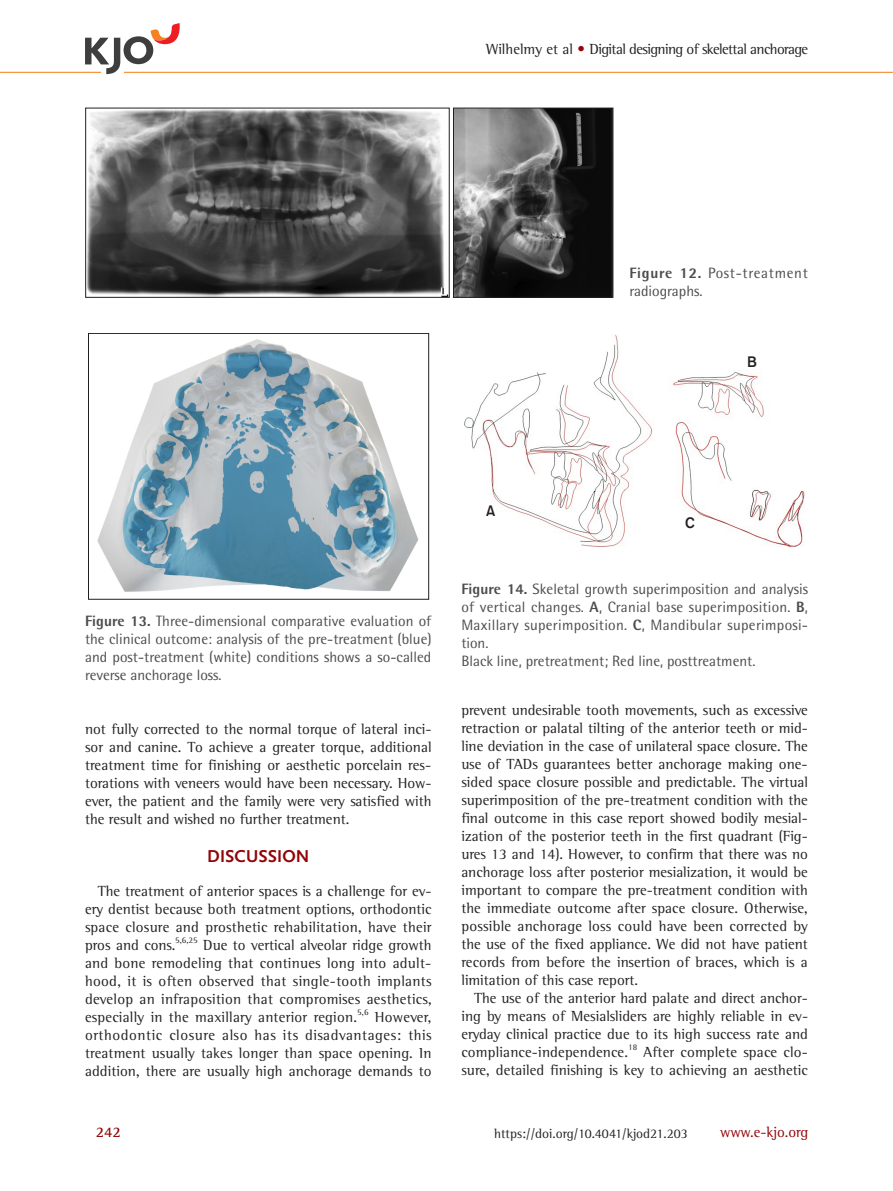
<style>
.page{position:relative;width:893px;height:1191px;background:#fff}
.page>*{position:absolute;margin:0;border:0;box-sizing:border-box;transform-origin:0 0}
.t1{font:700 18px "Nexus Sans Pro";letter-spacing:.01em;color:#920407}
.t2{font:15px/18px "Rotis Semi Serif Std";color:#231f20;text-align:justify}
.t3{font:15px/18px "Rotis Semi Sans Std";color:#4b4c4d}
.t4{font:15px "Rotis Semi Serif Std";letter-spacing:-.04em;color:#231f20}
.t5{font:15px "Rotis Semi Serif Std";color:#920407}
.t6{font:700 15px "Rotis Semi Serif Std";color:#920407}
.t7{font:15px "Gothic 725 BT Bold A";color:#231f20}
.t8{font:13.5px "Rotis Semi Serif Std";color:#231f20}
.t9{font:8.7px "Rotis Semi Serif Std";color:#231f20}
.s1{color:#920407}
.s2{font-weight:800}
</style>
<div class="page">
<hr style="left:0;top:72px;width:893px;height:1px;background:#f58220">
<svg style="left:85px;top:23px;width:95px;height:51px"></svg>
<svg style="left:85px;top:108px;width:528px;height:190px;background:#5a5a5a"></svg>
<img style="left:97px;top:339px;width:322px;height:253px">
<div style="left:88px;top:333px;width:341px;height:266px;border:1px solid #231f20"></div>
<img style="left:464px;top:334px;width:340px;height:213px">
<p class="t4" style="left:486px;top:40px;width:324px">Wilhelmy et al <span class="s1">•</span> Digital designing of skelettal anchorage</p>
<p class="t3" style="left:629px;top:264px;width:180px"><span class="s2">Figure 12.</span> Post-treatment radiographs.</p>
<p class="t7" style="left:747px;top:353px;width:11px">B</p>
<p class="t3" style="left:85px;top:611px;width:348px;text-align:justify"><span class="s2">Figure 13.</span> Three-dimensional comparative evaluation of the clinical outcome: analysis of the pre-treatment (blue) and post-treatment (white) conditions shows a so-called reverse anchorage loss.</p>
<p class="t2" style="left:85px;top:719px;width:348px">not fully corrected to the normal torque of lateral inci&shy;sor and canine. To achieve a greater torque, additional treatment time for finishing or aesthetic porcelain res&shy;torations with veneers would have been necessary. How&shy;ever, the patient and the family were very satisfied with the result and wished no further treatment.</p>
<p class="t1" style="left:207px;top:842px;width:104px">DISCUSSION</p>
<p class="t2" style="left:85px;top:881px;width:348px;text-indent:13px">The treatment of anterior spaces is a challenge for ev&shy;ery dentist because both treatment options, orthodontic space closure and prosthetic rehabilitation, have their pros and cons.</p>
<p class="t9" style="left:175px;top:934px;width:24px">5,6,25</p>
<p class="t2" style="left:85px;top:935px;width:348px;text-indent:118px">Due to vertical alveolar ridge growth and bone remodeling that continues long into adult&shy;hood, it is often observed that single-tooth implants develop an infraposition that compromises aesthetics, especially in the maxillary anterior region.</p>
<p class="t9" style="left:357px;top:1006px;width:13px">5,6</p>
<p class="t2" style="left:85px;top:1007px;width:348px;text-indent:290px">However, orthodontic closure also has its disadvantages: this treatment usually takes longer than space opening. In addition, there are usually high anchorage demands to</p>
<p class="t7" style="left:486px;top:502px;width:11px">A</p>
<p class="t7" style="left:685px;top:514px;width:11px">C</p>
<p class="t3" style="left:461px;top:580px;width:348px"><span class="s2">Figure 14.</span> Skeletal growth superimposition and analysis of vertical changes. <span class="s2">A</span>, Cranial base superimposition. <span class="s2">B</span>, Maxillary superimposition. <span class="s2">C</span>, Mandibular superimposi&shy;tion.<br>Black line, pretreatment; Red line, posttreatment.</p>
<p class="t2" style="left:461px;top:701px;width:348px">prevent undesirable tooth movements, such as excessive retraction or palatal tilting of the anterior teeth or mid&shy;line deviation in the case of unilateral space closure. The use of TADs guarantees better anchorage making one&shy;sided space closure possible and predictable. The virtual superimposition of the pre-treatment condition with the final outcome in this case report showed bodily mesial&shy;ization of the posterior teeth in the first quadrant (Fig&shy;ures 13 and 14). However, to confirm that there was no anchorage loss after posterior mesialization, it would be important to compare the pre-treatment condition with the immediate outcome after space closure. Otherwise, possible anchorage loss could have been corrected by the use of the fixed appliance. We did not have patient records from before the insertion of braces, which is a limitation of this case report.</p>
<p class="t2" style="left:461px;top:989px;width:348px;text-indent:13px">The use of the anterior hard palate and direct anchor&shy;ing by means of Mesialsliders are highly reliable in ev&shy;eryday clinical practice due to its high success rate and compliance-independence.</p>
<p class="t9" style="left:628px;top:1042px;width:11px">18</p>
<p class="t2" style="left:461px;top:1043px;width:348px;text-align:right">After complete space clo-<br>sure, detailed finishing is key to achieving an aesthetic</p>
<p class="t6" style="left:96px;top:1122px;width:27px">242</p>
<p class="t8" style="left:494px;top:1125px;width:195px">https://doi.org/10.4041/kjod21.203</p>
<p class="t5" style="left:720px;top:1122px;width:90px">www.e-kjo.org</p>
</div>
